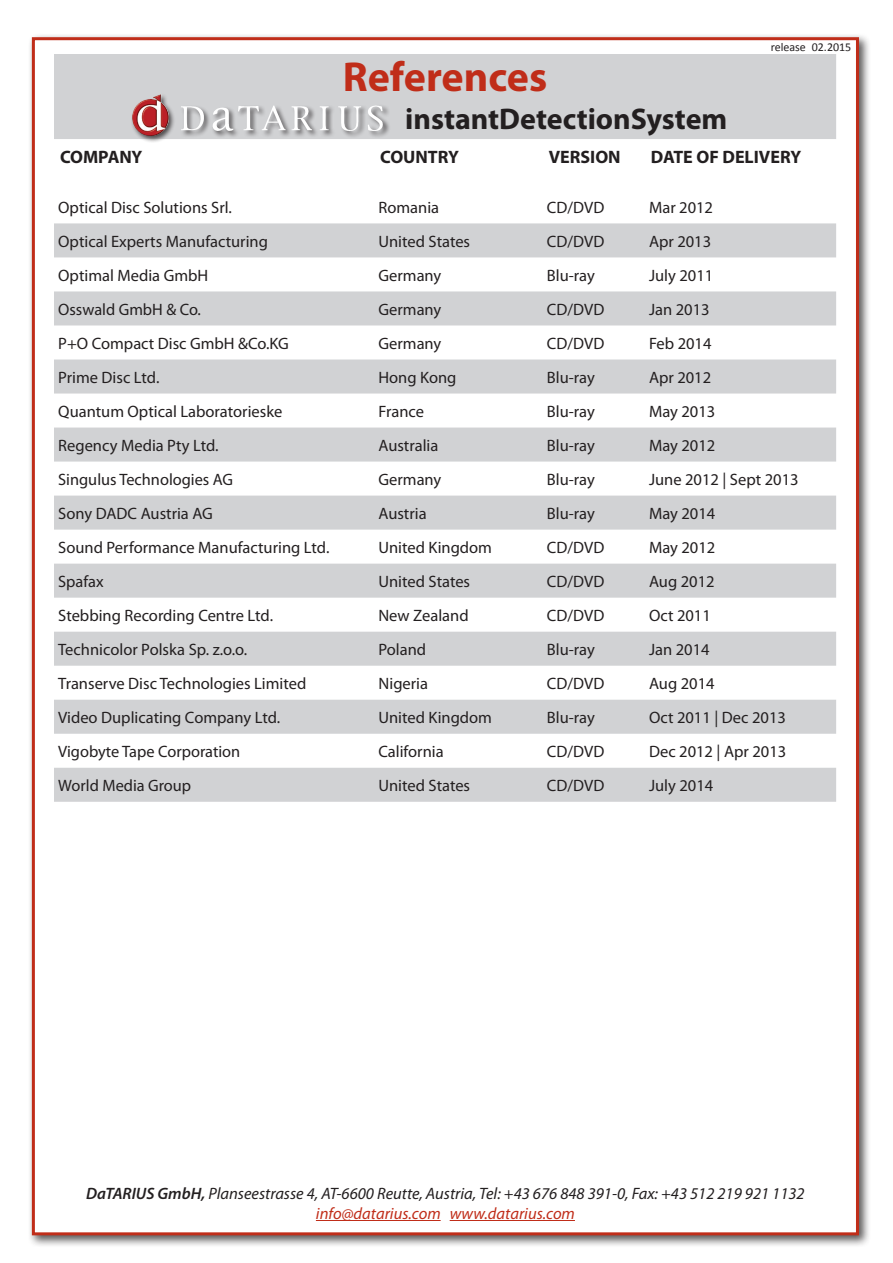
<style>
.page{position:relative;width:893px;height:1263px;background:#fff}
.page>*{position:absolute;margin:0;border:0;box-sizing:border-box;transform-origin:0 0}
.t1{font:700 42px "Myriad Pro";color:#c02d19}
.t2{font:700 30px "Myriad Pro";color:#231f20}
.t3{font:700 18px "Myriad Pro";color:#231f20}
.t4{font:16.5px "Myriad Pro";color:#231f20}
.Datarius_Info{font:italic 16.5px "Myriad Pro";color:#231f20}
.Datarius_Info-2{font:italic 16.5px "Myriad Pro";color:#c02d19}
.t5{font:12px "Calibri";color:#231f20}
.s1{font-weight:600}
</style>
<div class="page">
<div style="left:28px;top:33px;width:843px;height:1215px;background:#231f20;opacity:.75"></div>
<div style="left:32px;top:37px;width:827px;height:1198px;background:#fff;border:3px solid #c02d19"></div>
<hr style="left:316px;top:1220px;width:125px;height:1px;background:#c02d19">
<hr style="left:450px;top:1220px;width:125px;height:1px;background:#c02d19">
<div style="left:54px;top:54px;width:782px;height:85px;background:#d1d2d4"></div>
<div style="left:131px;top:94px;width:259px;height:49px;background:#231f20;opacity:.75"></div>
<img style="left:132px;top:95px;width:37px;height:41px">
<svg style="left:54px;top:223px;width:782px;height:579px;fill:#d1d2d4"></svg>
<p class="t1" style="left:343px;top:49px;width:206px">References</p>
<p class="t2" style="left:405px;top:99px;width:324px">instantDetectionSystem</p>
<p class="t5" style="left:771px;top:40px;width:82px">release 02.2015</p>
<p class="t3" style="left:60px;top:145px;width:84px">COMPANY</p>
<p class="t3" style="left:380px;top:145px;width:80px">COUNTRY</p>
<p class="t3" style="left:549px;top:145px;width:73px">VERSION</p>
<p class="t3" style="left:651px;top:145px;width:152px">DATE OF DELIVERY</p>
<p class="t4" style="left:58px;top:197px;width:175px">Optical Disc Solutions Srl.</p>
<p class="t4" style="left:378px;top:197px;width:62px">Romania</p>
<p class="t4" style="left:547px;top:197px;width:59px">CD/DVD</p>
<p class="t4" style="left:649px;top:197px;width:66px">Mar 2012</p>
<p class="t4" style="left:58px;top:231px;width:211px">Optical Experts Manufacturing</p>
<p class="t4" style="left:378px;top:231px;width:93px">United States</p>
<p class="t4" style="left:547px;top:231px;width:59px">CD/DVD</p>
<p class="t4" style="left:649px;top:231px;width:64px">Apr 2013</p>
<p class="t4" style="left:58px;top:265px;width:152px">Optimal Media GmbH</p>
<p class="t4" style="left:378px;top:265px;width:64px">Germany</p>
<p class="t4" style="left:547px;top:265px;width:49px">Blu-ray</p>
<p class="t4" style="left:649px;top:265px;width:66px">July 2011</p>
<p class="t4" style="left:58px;top:299px;width:144px">Osswald GmbH &amp; Co.</p>
<p class="t4" style="left:378px;top:299px;width:64px">Germany</p>
<p class="t4" style="left:547px;top:299px;width:59px">CD/DVD</p>
<p class="t4" style="left:649px;top:299px;width:62px">Jan 2013</p>
<p class="t4" style="left:58px;top:333px;width:232px">P+O Compact Disc GmbH &amp;Co.KG</p>
<p class="t4" style="left:378px;top:333px;width:64px">Germany</p>
<p class="t4" style="left:547px;top:333px;width:59px">CD/DVD</p>
<p class="t4" style="left:649px;top:333px;width:64px">Feb 2014</p>
<p class="t4" style="left:58px;top:367px;width:103px">Prime Disc Ltd.</p>
<p class="t4" style="left:378px;top:367px;width:80px">Hong Kong</p>
<p class="t4" style="left:547px;top:367px;width:49px">Blu-ray</p>
<p class="t4" style="left:649px;top:367px;width:64px">Apr 2012</p>
<p class="t4" style="left:58px;top:401px;width:226px">Quantum Optical Laboratorieske</p>
<p class="t4" style="left:378px;top:401px;width:47px">France</p>
<p class="t4" style="left:547px;top:401px;width:49px">Blu-ray</p>
<p class="t4" style="left:649px;top:401px;width:68px">May 2013</p>
<p class="t4" style="left:58px;top:435px;width:162px">Regency Media Pty Ltd.</p>
<p class="t4" style="left:378px;top:435px;width:61px">Australia</p>
<p class="t4" style="left:547px;top:435px;width:49px">Blu-ray</p>
<p class="t4" style="left:649px;top:435px;width:68px">May 2012</p>
<p class="t4" style="left:58px;top:469px;width:176px">Singulus Technologies AG</p>
<p class="t4" style="left:378px;top:469px;width:64px">Germany</p>
<p class="t4" style="left:547px;top:469px;width:49px">Blu-ray</p>
<p class="t4" style="left:649px;top:469px;width:151px">June 2012 | Sept 2013</p>
<p class="t4" style="left:58px;top:503px;width:156px">Sony DADC Austria AG</p>
<p class="t4" style="left:378px;top:503px;width:50px">Austria</p>
<p class="t4" style="left:547px;top:503px;width:49px">Blu-ray</p>
<p class="t4" style="left:649px;top:503px;width:68px">May 2014</p>
<p class="t4" style="left:58px;top:537px;width:273px">Sound Performance Manufacturing Ltd.</p>
<p class="t4" style="left:378px;top:537px;width:115px">United Kingdom</p>
<p class="t4" style="left:547px;top:537px;width:59px">CD/DVD</p>
<p class="t4" style="left:649px;top:537px;width:68px">May 2012</p>
<p class="t4" style="left:58px;top:571px;width:47px">Spafax</p>
<p class="t4" style="left:378px;top:571px;width:93px">United States</p>
<p class="t4" style="left:547px;top:571px;width:59px">CD/DVD</p>
<p class="t4" style="left:649px;top:571px;width:67px">Aug 2012</p>
<p class="t4" style="left:58px;top:605px;width:216px">Stebbing Recording Centre Ltd.</p>
<p class="t4" style="left:378px;top:605px;width:92px">New Zealand</p>
<p class="t4" style="left:547px;top:605px;width:59px">CD/DVD</p>
<p class="t4" style="left:649px;top:605px;width:63px">Oct 2011</p>
<p class="t4" style="left:58px;top:639px;width:191px">Technicolor Polska Sp. z.o.o.</p>
<p class="t4" style="left:378px;top:639px;width:49px">Poland</p>
<p class="t4" style="left:547px;top:639px;width:49px">Blu-ray</p>
<p class="t4" style="left:649px;top:639px;width:62px">Jan 2014</p>
<p class="t4" style="left:58px;top:673px;width:250px">Transerve Disc Technologies Limited</p>
<p class="t4" style="left:378px;top:673px;width:51px">Nigeria</p>
<p class="t4" style="left:547px;top:673px;width:59px">CD/DVD</p>
<p class="t4" style="left:649px;top:673px;width:67px">Aug 2014</p>
<p class="t4" style="left:58px;top:707px;width:224px">Video Duplicating Company Ltd.</p>
<p class="t4" style="left:378px;top:707px;width:115px">United Kingdom</p>
<p class="t4" style="left:547px;top:707px;width:49px">Blu-ray</p>
<p class="t4" style="left:649px;top:707px;width:138px">Oct 2011 | Dec 2013</p>
<p class="t4" style="left:58px;top:741px;width:184px">Vigobyte Tape Corporation</p>
<p class="t4" style="left:378px;top:741px;width:67px">California</p>
<p class="t4" style="left:547px;top:741px;width:59px">CD/DVD</p>
<p class="t4" style="left:649px;top:741px;width:139px">Dec 2012 | Apr 2013</p>
<p class="t4" style="left:58px;top:775px;width:134px">World Media Group</p>
<p class="t4" style="left:378px;top:775px;width:93px">United States</p>
<p class="t4" style="left:547px;top:775px;width:59px">CD/DVD</p>
<p class="t4" style="left:649px;top:775px;width:66px">July 2014</p>
<p class="Datarius_Info" style="left:86px;top:1183px;width:720px"><span class="s1">DaTARIUS GmbH,</span> Planseestrasse 4, AT-6600 Reutte, Austria, Tel: +43 676 848 391-0, Fax: +43 512 219 921 1132</p>
<p class="Datarius_Info-2" style="left:316px;top:1203px;width:261px">info@datarius.com www.datarius.com</p>
</div>
